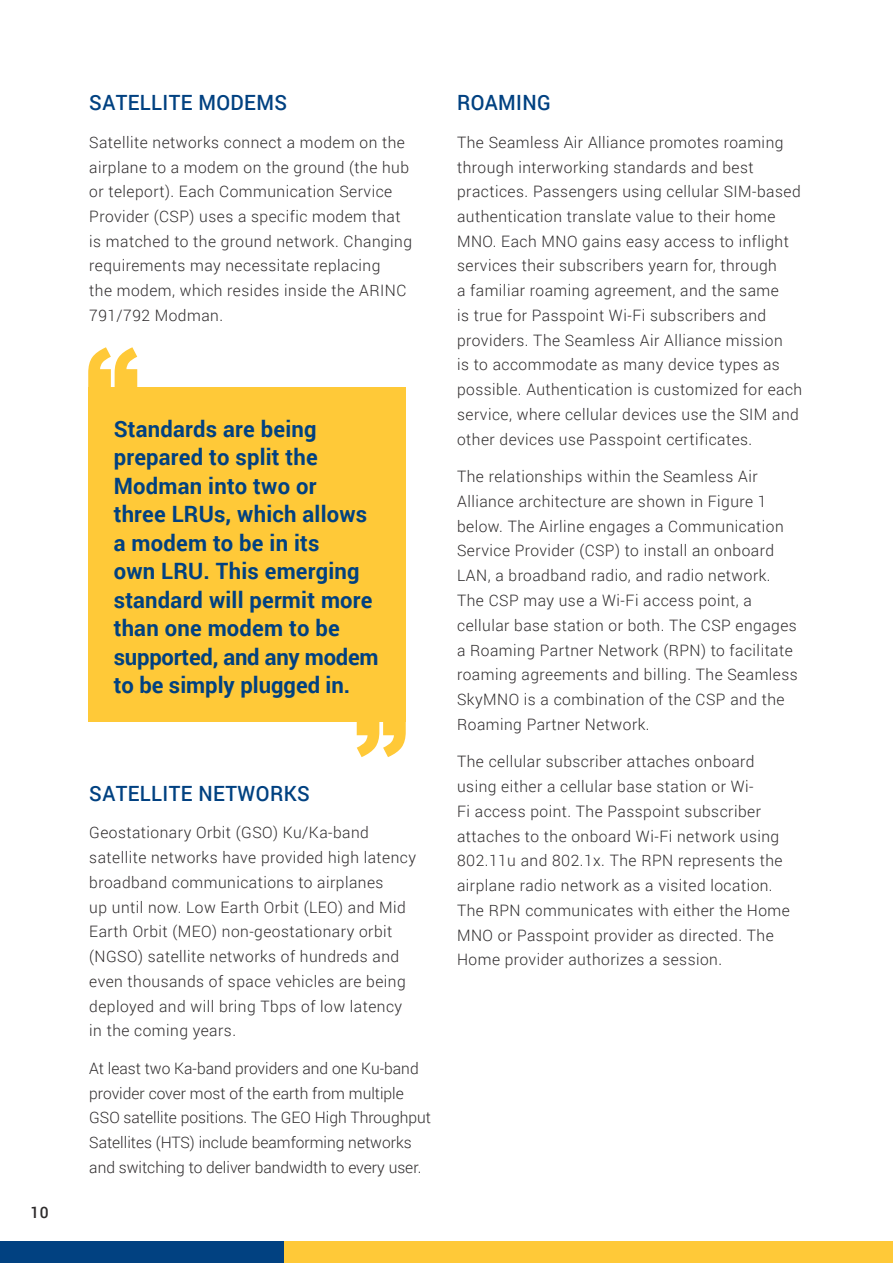
<style>
.page{position:relative;width:893px;height:1263px;background:#fff}
.page>*{position:absolute;margin:0;border:0;box-sizing:border-box;transform-origin:0 0}
.t1{font:700 22.5px/28.5px "Roboto";letter-spacing:.01em;color:#014181}
.t2{font:500 21px "Roboto";letter-spacing:.02em;color:#014181;scale:.96 1}
.t3{font:300 15.75px/24.8px "Roboto";letter-spacing:.03em;color:#2e2b2c}
.t4{font:300 15.75px/24.8px "Roboto";color:#2e2b2c}
.t5{font:500 15.75px "Roboto";color:#2e2b2c}
</style>
<div class="page">
<div style="left:88px;top:387px;width:318px;height:335px;background:#ffc938"></div>
<svg style="left:88px;top:347px;width:49px;height:40px"></svg>
<svg style="left:357px;top:722px;width:49px;height:35px"></svg>
<div style="left:283px;top:1242px;width:610px;height:21px;background:#ffc938"></div>
<div style="left:0;top:1242px;width:283px;height:21px;background:#014181"></div>
<p class="t5" style="left:30px;top:1201px;width:20px">10</p>
<h2 class="t2" style="left:89px;top:88px;width:208px">SATELLITE MODEMS</h2>
<p class="t3" style="left:89px;top:129px;width:324px">Satellite networks connect a modem on the airplane to a modem on the ground (the hub or teleport). Each Communication Service Provider (CSP) uses a specific modem that is matched to the ground network. Changing requirements may necessitate replacing<br>the modem, which resides inside the ARINC 791/792 Modman.</p>
<h1 class="t1" style="left:114px;top:413px;width:266px">Standards are being prepared to split the<br>Modman into two or<br>three LRUs, which allows a modem to be in its<br>own LRU. This emerging standard will permit more than one modem to be supported, and any modem to be simply plugged in.</h1>
<h2 class="t2" style="left:89px;top:779px;width:231px">SATELLITE NETWORKS</h2>
<p class="t3" style="left:89px;top:820px;width:328px">Geostationary Orbit (GSO) Ku/Ka-band satellite networks have provided high latency broadband communications to airplanes<br>up until now. Low Earth Orbit (LEO) and Mid Earth Orbit (MEO) non-geostationary orbit (NGSO) satellite networks of hundreds and even thousands of space vehicles are being deployed and will bring Tbps of low latency in the coming years.</p>
<p class="t4" style="left:89px;top:1055px;width:343px">At least two Ka-band providers and one Ku-band provider cover most of the earth from multiple GSO satellite positions. The GEO High Throughput Satellites (HTS) include beamforming networks and switching to deliver bandwidth to every user.</p>
<h2 class="t2" style="left:457px;top:88px;width:99px">ROAMING</h2>
<p class="t3" style="left:457px;top:129px;width:347px">The Seamless Air Alliance promotes roaming through interworking standards and best practices. Passengers using cellular SIM-based authentication translate value to their home MNO. Each MNO gains easy access to inflight services their subscribers yearn for, through<br>a familiar roaming agreement, and the same<br>is true for Passpoint Wi-Fi subscribers and providers. The Seamless Air Alliance mission<br>is to accommodate as many device types as possible. Authentication is customized for each service, where cellular devices use the SIM and other devices use Passpoint certificates.</p>
<p class="t3" style="left:457px;top:464px;width:342px">The relationships within the Seamless Air Alliance architecture are shown in Figure 1 below. The Airline engages a Communication Service Provider (CSP) to install an onboard LAN, a broadband radio, and radio network.<br>The CSP may use a Wi-Fi access point, a cellular base station or both. The CSP engages a Roaming Partner Network (RPN) to facilitate roaming agreements and billing. The Seamless SkyMNO is a combination of the CSP and the Roaming Partner Network.</p>
<p class="t3" style="left:457px;top:749px;width:334px">The cellular subscriber attaches onboard using either a cellular base station or Wi-<br>Fi access point. The Passpoint subscriber attaches to the onboard Wi-Fi network using 802.11u and 802.1x. The RPN represents the airplane radio network as a visited location.<br>The RPN communicates with either the Home MNO or Passpoint provider as directed. The Home provider authorizes a session.</p>
</div>
